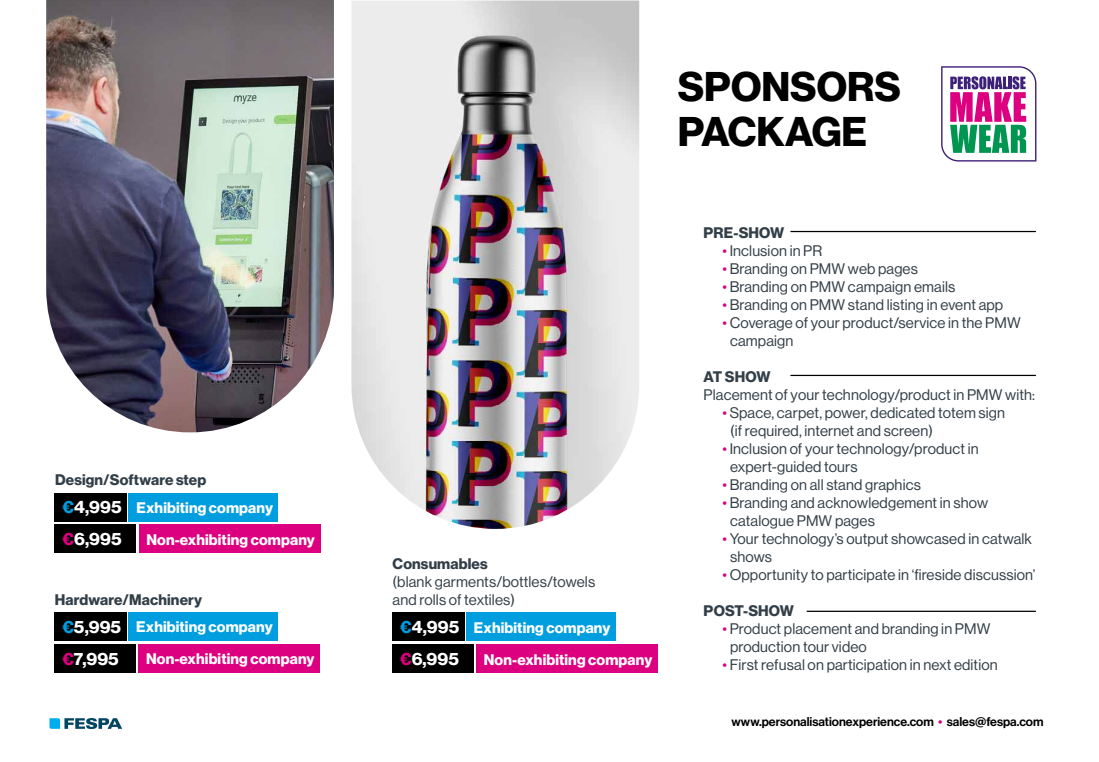
<style>
.page{position:relative;width:1099px;height:762px;background:#fff}
.page>*{position:absolute;margin:0;border:0;box-sizing:border-box;transform-origin:0 0}
.t1{font:40.62px/44.5px "N Haas Grotesk DS Pro 75 Bd";color:#000}
.t2{font:17.5px/31.9px "N Haas Grotesk DS Pro 75 Bd";letter-spacing:.01em;color:#fff}
.t3{font:15px/18px "N Haas Grotesk DS Pro 55 Rg";letter-spacing:.01em;color:#333f48}
.t4{font:15px "N Haas Grotesk DS Pro 75 Bd";letter-spacing:.01em;color:#fff}
.t5{font:15px "N Haas Grotesk DS Pro 75 Bd";letter-spacing:.01em;color:#333f48}
.t6{font:12.5px "N Haas Grotesk DS Pro 65 Md";color:#000}
.s1{color:#009edf}
.s2{color:#dc0080}
</style>
<div class="page">
<div style="left:54px;top:493px;width:73px;height:28px;background:#000"></div>
<div style="left:54px;top:524px;width:82px;height:29px;background:#000"></div>
<div style="left:139px;top:524px;width:181px;height:29px;background:#dc0080"></div>
<div style="left:129px;top:493px;width:149px;height:28px;background:#009edf"></div>
<div style="left:392px;top:612px;width:72px;height:29px;background:#000"></div>
<div style="left:392px;top:644px;width:82px;height:29px;background:#000"></div>
<div style="left:476px;top:644px;width:182px;height:29px;background:#dc0080"></div>
<div style="left:466px;top:612px;width:149px;height:29px;background:#009edf"></div>
<img style="left:46px;top:0;width:288px;height:432px">
<img style="left:351px;top:1px;width:288px;height:528px">
<div style="left:54px;top:612px;width:72px;height:29px;background:#000"></div>
<div style="left:54px;top:644px;width:82px;height:29px;background:#000"></div>
<div style="left:138px;top:644px;width:182px;height:29px;background:#dc0080"></div>
<div style="left:128px;top:612px;width:149px;height:29px;background:#009edf"></div>
<svg style="left:941px;top:66px;width:95px;height:96px"></svg>
<svg style="left:49px;top:718px;width:73px;height:11px"></svg>
<hr style="left:790px;top:231px;width:245px;height:1px;background:#000">
<hr style="left:790px;top:375px;width:245px;height:1px;background:#000">
<hr style="left:807px;top:611px;width:228px;height:1px;background:#000">
<p class="t5" style="left:55px;top:471px;width:153px">Design/Software step</p>
<p class="t2" style="left:63px;top:491px;width:61px"><span class="s1">€</span>4,995 <span class="s2">€</span>6,995</p>
<p class="t4" style="left:136px;top:499px;width:138px">Exhibiting company</p>
<p class="t4" style="left:146px;top:531px;width:170px">Non-exhibiting company</p>
<p class="t5" style="left:55px;top:591px;width:149px">Hardware/Machinery</p>
<p class="t2" style="left:62px;top:611px;width:60px"><span class="s1">€</span>5,995 <span class="s2">€</span>7,995</p>
<p class="t4" style="left:136px;top:618px;width:138px">Exhibiting company</p>
<p class="t4" style="left:146px;top:650px;width:170px">Non-exhibiting company</p>
<h1 class="t1" style="left:677px;top:65px;width:224px">SPONSORS<br>PACKAGE</h1>
<p class="t5" style="left:392px;top:555px;width:97px">Consumables</p>
<p class="t3" style="left:392px;top:573px;width:204px">(blank garments/bottles/towels and rolls of textiles)</p>
<p class="t2" style="left:400px;top:611px;width:61px"><span class="s1">€</span>4,995 <span class="s2">€</span>6,995</p>
<p class="t4" style="left:474px;top:619px;width:138px">Exhibiting company</p>
<p class="t4" style="left:484px;top:650px;width:170px">Non-exhibiting company</p>
<p class="t5" style="left:703px;top:224px;width:82px">PRE-SHOW</p>
<p class="t3" style="left:722px;top:242px;width:101px"><span class="s2">•</span> Inclusion in PR</p>
<p class="t3" style="left:722px;top:260px;width:197px"><span class="s2">•</span> Branding on PMW web pages</p>
<p class="t3" style="left:722px;top:278px;width:234px"><span class="s2">•</span> Branding on PMW campaign emails</p>
<p class="t3" style="left:722px;top:296px;width:282px"><span class="s2">•</span> Branding on PMW stand listing in event app</p>
<p class="t3" style="left:730px;top:314px;width:292px;text-indent:-8px"><span class="s2">•</span> Coverage of your product/service in the PMW campaign</p>
<p class="t5" style="left:703px;top:368px;width:68px">AT SHOW</p>
<p class="t3" style="left:703px;top:386px;width:333px">Placement of your technology/product in PMW with:</p>
<p class="t3" style="left:730px;top:404px;width:276px;text-indent:-8px"><span class="s2">•</span> Space, carpet, power, dedicated totem sign (if required, internet and screen)</p>
<p class="t3" style="left:730px;top:440px;width:250px;text-indent:-8px"><span class="s2">•</span> Inclusion of your technology/product in expert-guided tours</p>
<p class="t3" style="left:722px;top:476px;width:200px"><span class="s2">•</span> Branding on all stand graphics</p>
<p class="t3" style="left:730px;top:494px;width:260px;text-indent:-8px"><span class="s2">•</span> Branding and acknowledgement in show catalogue PMW pages</p>
<p class="t3" style="left:730px;top:530px;width:303px;text-indent:-8px"><span class="s2">•</span> Your technology’s output showcased in catwalk shows</p>
<p class="t3" style="left:722px;top:566px;width:314px"><span class="s2">•</span> Opportunity to participate in ‘fireside discussion’</p>
<p class="t5" style="left:703px;top:602px;width:92px">POST-SHOW</p>
<p class="t3" style="left:730px;top:620px;width:262px;text-indent:-8px"><span class="s2">•</span> Product placement and branding in PMW production tour video</p>
<p class="t3" style="left:722px;top:656px;width:277px"><span class="s2">•</span> First refusal on participation in next edition</p>
<p class="t6" style="left:731px;top:714px;width:314px">www.personalisationexperience.com <span class="s2">•</span> sales@fespa.com</p>
</div>
